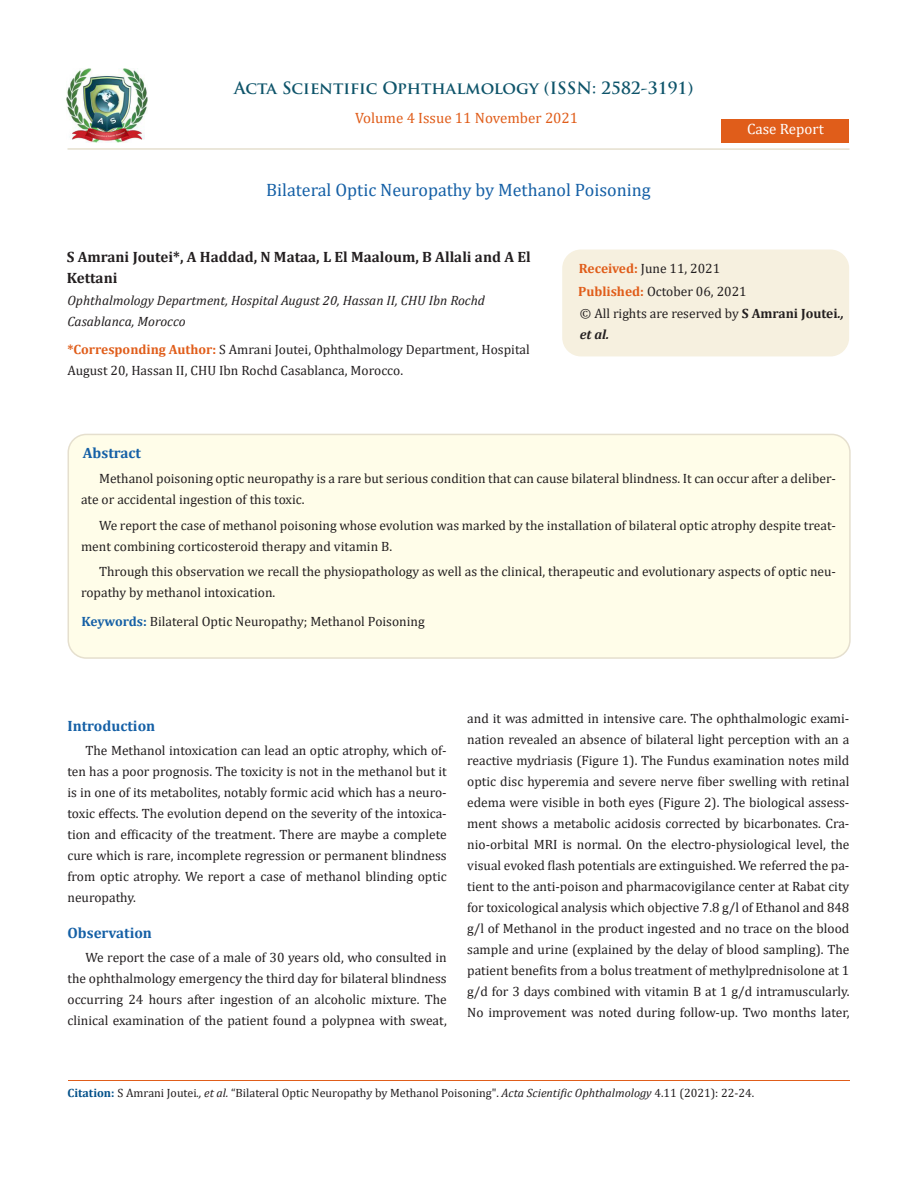
<style>
.page{position:relative;width:917px;height:1188px;background:#fff}
.page>*{position:absolute;margin:0;border:0;box-sizing:border-box;transform-origin:0 0}
.t1{font:18px "Cambria";color:#1560a6}
.t2{font:700 16.5px "Trajan Pro";color:#0e546a}
.t3{font:700 15px/21px "Cambria";color:#231f20}
.t4{font:700 15px "Cambria";color:#1560a6}
.t5{font:15px "Cambria";color:#e05d1a}
.t6{font:15px "Cambria";color:#fff}
.t7{font:13.5px/21px "Cambria";color:#231f20}
.t8{font:italic 13.5px/21px "Cambria";color:#231f20}
.t9{font:12px "Cambria";color:#231f20}
.s1{font-weight:700;color:#e05d1a}
.s2{font-weight:700}
.s3{font-weight:700;font-style:italic}
.s4{font-weight:700;color:#1560a6}
.s5{font-weight:700;color:#035089}
.s6{font-style:italic}
</style>
<div class="page">
<img style="left:67px;top:68px;width:80px;height:74px">
<div style="left:721px;top:119px;width:128px;height:23px;background:#e05d1a"></div>
<div style="left:563px;top:250px;width:285px;height:106px;background:#f6f0df;border-radius:18px"></div>
<div style="left:562px;top:250px;width:287px;height:106px;border:2px solid #f6f0df;border-radius:18px"></div>
<div style="left:68px;top:434px;width:781px;height:224px;background:#fffde9;border-radius:18px"></div>
<div style="left:67px;top:434px;width:783px;height:225px;border:2px solid #e5dfce;border-radius:18px"></div>
<hr style="left:68px;top:1081px;width:781px;height:1px;background:#e05d1a">
<hr style="left:67px;top:148px;width:782px;height:2px;background:#e5dfce">
<p class="t2" style="left:234px;top:77px;width:461px">Acta Scientific Ophthalmology (ISSN: 2582-3191)</p>
<p class="t5" style="left:355px;top:109px;width:224px">Volume 4 Issue 11 November 2021</p>
<p class="t1" style="left:266px;top:180px;width:386px">Bilateral Optic Neuropathy by Methanol Poisoning</p>
<p class="t6" style="left:747px;top:120px;width:78px">Case Report</p>
<p class="t3" style="left:67px;top:246px;width:465px">S Amrani Joutei*, A Haddad, N Mataa, L El Maaloum, B Allali and A El<br>Kettani</p>
<p class="t8" style="left:67px;top:290px;width:419px">Ophthalmology Department, Hospital August 20, Hassan II, CHU Ibn Rochd<br>Casablanca, Morocco</p>
<p class="t7" style="left:67px;top:339px;width:464px"><span class="s1">*Corresponding Author:</span> S Amrani Joutei, Ophthalmology Department, Hospital<br>August 20, Hassan II, CHU Ibn Rochd Casablanca, Morocco.</p>
<p class="t7" style="left:579px;top:258px;width:143px"><span class="s1">Received:</span> June 11, 2021</p>
<p class="t7" style="left:578px;top:281px;width:170px"><span class="s1">Published:</span> October 06, 2021</p>
<p class="t7" style="left:580px;top:303px;width:265px">© All rights are reserved by <span class="s2">S Amrani Joutei</span><span class="s3">., et al.</span></p>
<p class="t4" style="left:83px;top:442px;width:60px">Abstract</p>
<p class="t7" style="left:81px;top:468px;width:756px;text-indent:18px">Methanol poisoning optic neuropathy is a rare but serious condition that can cause bilateral blindness. It can occur after a deliber&shy;ate or accidental ingestion of this toxic.</p>
<p class="t7" style="left:81px;top:515px;width:756px;text-indent:18px">We report the case of methanol poisoning whose evolution was marked by the installation of bilateral optic atrophy despite treat&shy;ment combining corticosteroid therapy and vitamin B.</p>
<p class="t7" style="left:81px;top:561px;width:756px;text-indent:18px">Through this observation we recall the physiopathology as well as the clinical, therapeutic and evolutionary aspects of optic neu&shy;ropathy by methanol intoxication.</p>
<p class="t7" style="left:82px;top:611px;width:345px"><span class="s4">Keywords:</span> Bilateral Optic Neuropathy; Methanol Poisoning</p>
<p class="t4" style="left:67px;top:716px;width:89px">Introduction</p>
<p class="t7" style="left:67px;top:740px;width:381px;text-align:justify;text-indent:18px">The Methanol intoxication can lead an optic atrophy, which of&shy;ten has a poor prognosis. The toxicity is not in the methanol but it is in one of its metabolites, notably formic acid which has a neuro&shy;toxic effects. The evolution depend on the severity of the intoxica&shy;tion and efficacity of the treatment. There are maybe a complete cure which is rare, incomplete regression or permanent blindness from optic atrophy. We report a case of methanol blinding optic neuropathy.</p>
<p class="t4" style="left:67px;top:923px;width:86px">Observation</p>
<p class="t7" style="left:67px;top:947px;width:381px;text-align:justify;text-indent:18px">We report the case of a male of 30 years old, who consulted in the ophthalmology emergency the third day for bilateral blindness occurring 24 hours after ingestion of an alcoholic mixture. The clinical examination of the patient found a polypnea with sweat,</p>
<p class="t7" style="left:467px;top:708px;width:384px;text-align:justify">and it was admitted in intensive care. The ophthalmologic exami&shy;nation revealed an absence of bilateral light perception with an a reactive mydriasis (Figure 1). The Fundus examination notes mild optic disc hyperemia and severe nerve fiber swelling with retinal edema were visible in both eyes (Figure 2). The biological assess&shy;ment shows a metabolic acidosis corrected by bicarbonates. Cra&shy;nio-orbital MRI is normal. On the electro-physiological level, the visual evoked flash potentials are extinguished. We referred the pa&shy;tient to the anti-poison and pharmacovigilance center at Rabat city for toxicological analysis which objective 7.8 g/l of Ethanol and 848 g/l of Methanol in the product ingested and no trace on the blood sample and urine (explained by the delay of blood sampling). The patient benefits from a bolus treatment of methylprednisolone at 1 g/d for 3 days combined with vitamin B at 1 g/d intramuscularly.<br>No improvement was noted during follow-up. Two months later,</p>
<p class="t9" style="left:68px;top:1086px;width:688px"><span class="s5">Citation:</span> S Amrani Joutei<span class="s6">., et al.</span> “Bilateral Optic Neuropathy by Methanol Poisoning". <span class="s6">Acta Scientific Ophthalmology</span> 4.11 (2021): 22-24.</p>
</div>
